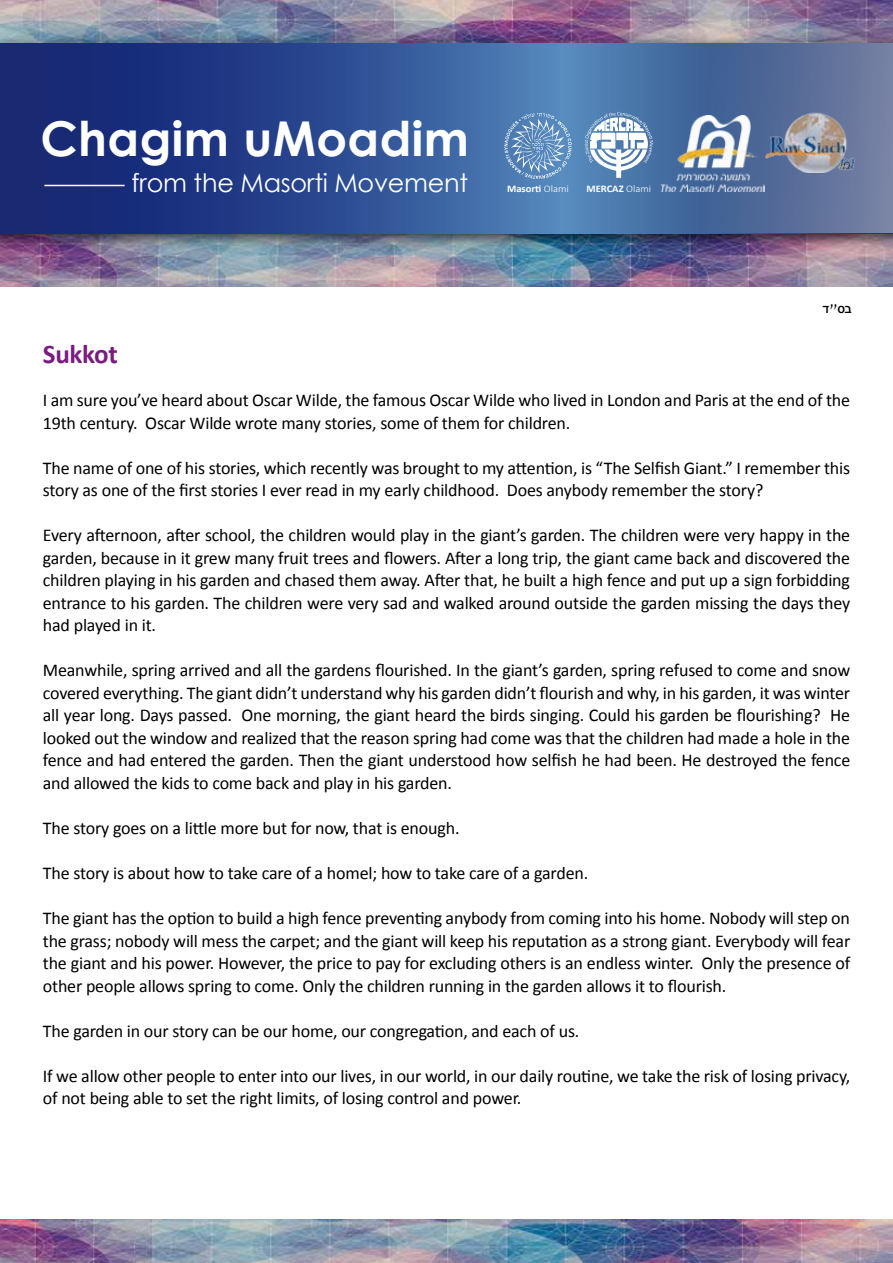
<style>
.page{position:relative;width:893px;height:1263px;background:#fff}
.page>*{position:absolute;margin:0;border:0;box-sizing:border-box;transform-origin:0 0}
.t1{font:700 48px "Century Gothic";letter-spacing:.01em;color:#fff}
.t2{font:700 27px "Calibri";letter-spacing:-.01em;color:#791c7f}
.t3{font:25.5px "Century Gothic";letter-spacing:-.01em;color:#fff}
.t4{font:18px/22.5px "Calibri";letter-spacing:-.01em;color:#000}
.t5{font:500 18px "Win Soft Pro";color:#000}
.t6{font:700 10.05px "Calibri";color:#fff;scale:1.05 1}
.s1{font-weight:300}
.s2{font-family:"David";font-weight:400}
</style>
<div class="page">
<img style="left:0;top:1220px;width:893px;height:43px">
<img style="left:0;top:0;width:893px;height:287px">
<img style="left:745px;top:28px;width:148px;height:227px">
<img style="left:0;top:28px;width:745px;height:16px">
<img style="left:0;top:233px;width:745px;height:22px">
<svg style="left:0;top:44px;width:587px;height:189px;background:#2b498f"></svg>
<hr style="left:44px;top:185px;width:81px;height:1px;background:#fff">
<svg style="left:587px;top:44px;width:306px;height:189px;background:#54719f"></svg>
<img style="left:762px;top:107px;width:94px;height:66px">
<svg style="left:504px;top:113px;width:68px;height:66px;background:#6d97c3"></svg>
<svg style="left:584px;top:112px;width:69px;height:66px"></svg>
<img style="left:661px;top:116px;width:103px;height:76px">
<h1 class="t1" style="left:40px;top:102px;width:430px">Chagim uMoadim</h1>
<h3 class="t3" style="left:132px;top:165px;width:338px">from the Masorti Movement</h3>
<p class="t6" style="left:507px;top:182px;width:60px">Masorti <span class="s1">Olami</span></p>
<p class="t6" style="left:586px;top:182px;width:63px">MERCAZ <span class="s1">Olami</span></p>
<p class="t5" style="left:823px;top:296px;width:30px">בס<span class="s2">"</span>ד</p>
<h2 class="t2" style="left:43px;top:337px;width:76px">Sukkot</h2>
<p class="t4" style="left:43px;top:389px;width:809px">I am sure you’ve heard about Oscar Wilde, the famous Oscar Wilde who lived in London and Paris at the end of the<br>19th century. Oscar Wilde wrote many stories, some of them for children.</p>
<p class="t4" style="left:43px;top:457px;width:809px">The name of one of his stories, which recently was brought to my attention is, “The Selfish Giant ” . I remember this story as one of the first stories I ever read in my early childhood. Does anybody remember the story?</p>
<p class="t4" style="left:43px;top:524px;width:809px;text-align:justify">Every afternoon, after school, the children would play in the giant s’ garden. The children were very happy in the garden, because in it grew many fruit trees and flowers. After a long trip, the giant came back and discovered the children playing in his garden and chased them away. After that, he built a high fence and put up a sign forbidding entrance to his garden. The children were very sad and walked around outside the garden missing the days they had played in .i t</p>
<p class="t4" style="left:43px;top:659px;width:809px;text-align:right">Meanwhile, spring arrived and all the gardens flourished In. the giant s’ garden, spring refused to come and snow covered everything. The giant didn t’ understand why his garden didn t’ flourish and why in, his garden it, was winter<br>He</p>
<p class="t4" style="left:242px;top:704px;width:581px">One morning, the giant heard the birds singing. Could his garden be flourishing?</p>
<p class="t4" style="left:43px;top:704px;width:809px">all year long. Days passed.<br>looked out the window and realized that the reason spring had come was that the children had made a hole in the fence and had entered the garden. Then the giant understood how selfish he had been. He destroyed the fence and allowed the kids to come back and play in his garden.</p>
<p class="t4" style="left:43px;top:817px;width:418px">The story goes on a little more but for now, that is enough.</p>
<p class="t4" style="left:43px;top:862px;width:547px">The story is about how to take care of a homel; how to take care of a garden.</p>
<p class="t4" style="left:43px;top:907px;width:809px;text-align:justify">The giant has the option to build a high fence preventing anybody from coming into his home. Nobody will step on the grass; nobody will mess the carpet; and the giant will keep his reputation as a strong giant. Everybody will fear the giant and his power. However, the price to pay for excluding others is an endless winter. Only the presence of other people allows spring to come. Only the children running in the garden allows toit flourish.</p>
<p class="t4" style="left:43px;top:1019px;width:538px">The garden in our story can be our home, our congregation, and each of us.</p>
<p class="t4" style="left:43px;top:1064px;width:809px">If we allow other people to enter into our lives in, our world in, our daily routine, we take the risk of losing privacy, of not being able to set the right limits, of losing control and power.</p>
</div>
